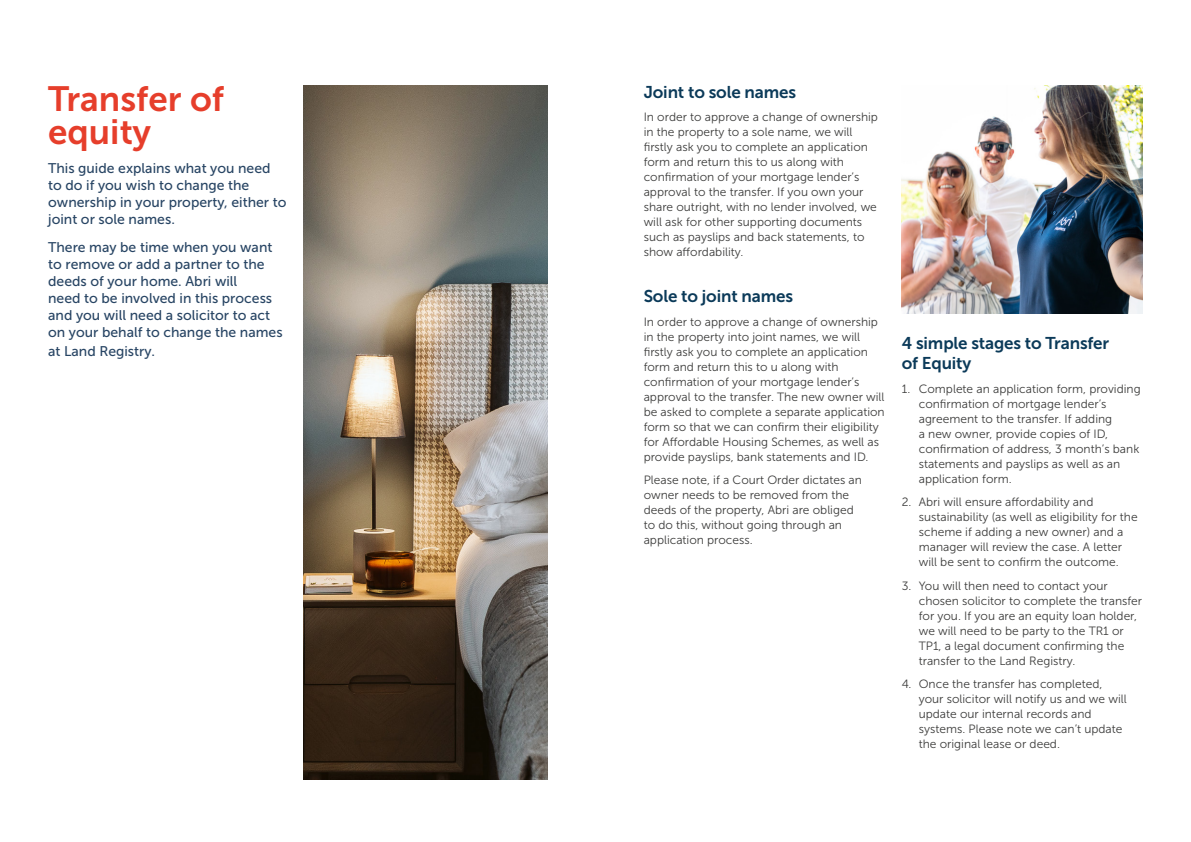
<style>
.page{position:relative;width:1191px;height:842px;background:#fff}
.page>*{position:absolute;margin:0;border:0;box-sizing:border-box;transform-origin:0 0}
.t1{font:35px/33px "Museo Sans 700";color:#e63e2b}
.t2{font:17px/20.4px "Museo Sans 700";letter-spacing:-.01em;color:#0b3a59}
.t3{font:14px/17px "Museo Sans 500";color:#284564}
.t4{font:12px/15px "Museo Sans 300";color:#3c3c3b}
</style>
<div class="page">
<img style="left:304px;top:85px;width:243px;height:695px">
<img style="left:901px;top:85px;width:241px;height:228px">
<h1 class="t1" style="left:48px;top:83px;width:177px">Transfer of equity</h1>
<p class="t3" style="left:48px;top:159px;width:240px">This guide explains what you need to do if you wish to change the ownership in your property, either to joint or sole names.</p>
<p class="t3" style="left:48px;top:239px;width:236px">There may be time when you want to remove or add a partner to the deeds of your home. Abri will<br>need to be involved in this process and you will need a solicitor to act on your behalf to change the names</p>
<p class="t3" style="left:48px;top:343px;width:108px">at Land Registry.</p>
<h2 class="t2" style="left:643px;top:82px;width:154px">Joint to sole names</h2>
<p class="t4" style="left:643px;top:110px;width:236px">In order to approve a change of ownership in the property to a sole name, we will firstly ask you to complete an application form and return this to us along with confirmation of your mortgage lender’s approval to the transfer. If you own your share outright, with no lender involved, we will ask for other supporting documents such as payslips and back statements, to show affordability.</p>
<h2 class="t2" style="left:643px;top:286px;width:151px">Sole to joint names</h2>
<p class="t4" style="left:643px;top:314px;width:242px">In order to approve a change of ownership in the property into joint names, we will firstly ask you to complete an application form and return this to u along with confirmation of your mortgage lender’s approval to the transfer. The new owner will be asked to complete a separate application form so that we can confirm their eligibility for Affordable Housing Schemes, as well as provide payslips, bank statements and ID.</p>
<p class="t4" style="left:643px;top:473px;width:220px">Please note, if a Court Order dictates an owner needs to be removed from the deeds of the property, Abri are obliged to do this, without going through an application process.</p>
<h2 class="t2" style="left:901px;top:333px;width:209px">4 simple stages to Transfer of Equity</h2>
<p class="t4" style="left:918px;top:381px;width:223px;text-indent:-17px">1. Complete an application form, providing confirmation of mortgage lender’s agreement to the transfer. If adding<br>a new owner, provide copies of ID, confirmation of address, 3 month’s bank statements and payslips as well as an application form.</p>
<p class="t4" style="left:918px;top:495px;width:220px;text-indent:-17px">2. Abri will ensure affordability and sustainability (as well as eligibility for the scheme if adding a new owner) and a manager will review the case. A letter will be sent to confirm the outcome.</p>
<p class="t4" style="left:918px;top:578px;width:225px;text-indent:-17px">3. You will then need to contact your chosen solicitor to complete the transfer for you. If you are an equity loan holder, we will need to be party to the TR1 or TP1, a legal document confirming the transfer to the Land Registry.</p>
<p class="t4" style="left:918px;top:677px;width:209px;text-indent:-17px">4. Once the transfer has completed, your solicitor will notify us and we will update our internal records and systems. Please note we can’t update the original lease or deed.</p>
</div>
